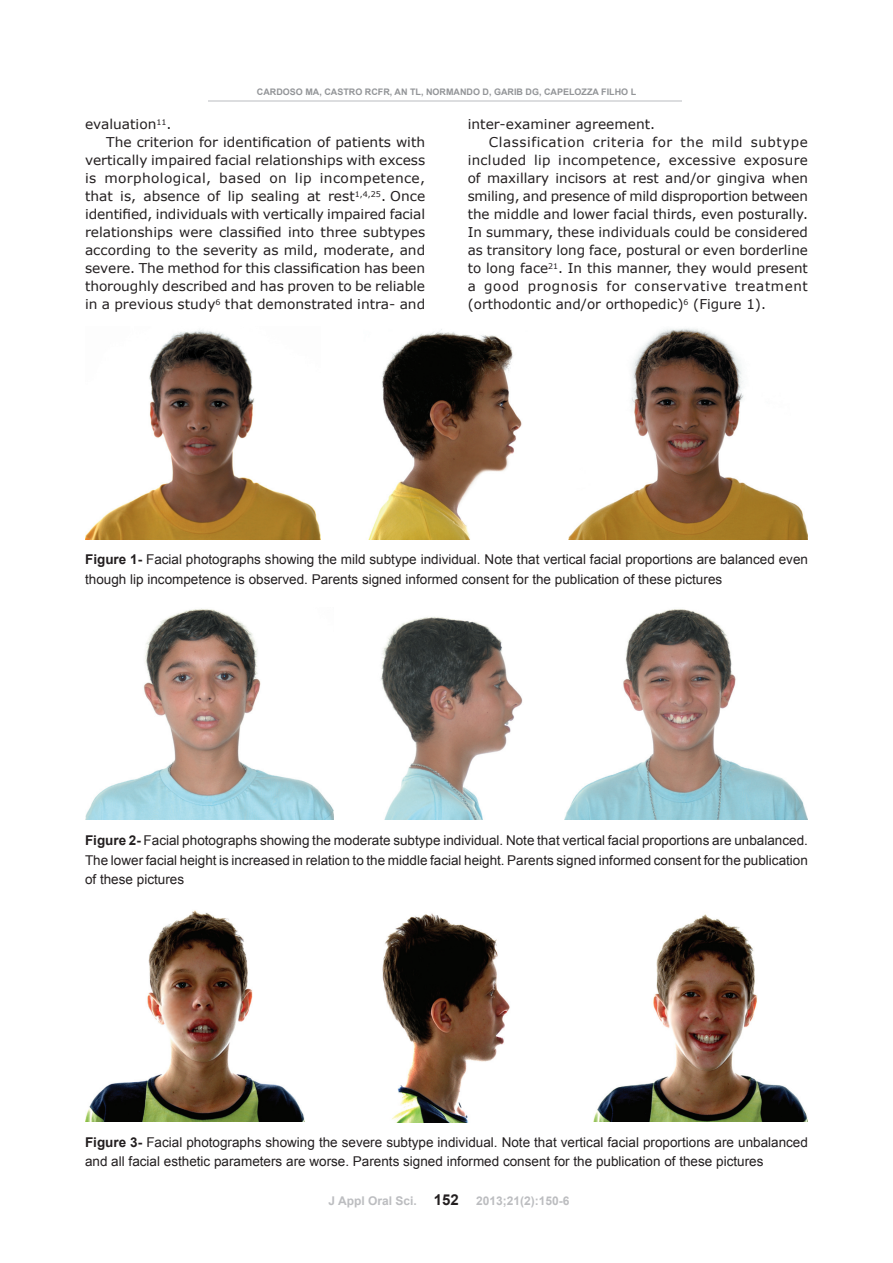
<style>
.page{position:relative;width:893px;height:1263px;background:#fff}
.page>*{position:absolute;margin:0;border:0;box-sizing:border-box;transform-origin:0 0}
.t1{font:13.5px "Verdana";color:#231f20}
.t2{font:13.5px/19.5px "Arial";color:#231f20}
.t3{font:13.5px "Verdana";letter-spacing:.025em;color:#231f20}
.t4{font:13.5px "Verdana";letter-spacing:.04em;color:#231f20}
.t5{font:13.5px "Verdana";letter-spacing:.045em;color:#231f20}
.t6{font:700 12px "Arial";color:#bcbdc0}
.t7{font:700 9px "Arial";color:#939598}
.s1{font-weight:700}
.s2{font-size:15px;color:#231f20}
</style>
<div class="page">
<hr style="left:208px;top:100px;width:474px;height:1px;background:#dcdddf">
<img style="left:85px;top:330px;width:235px;height:209px">
<img style="left:368px;top:329px;width:154px;height:210px">
<img style="left:568px;top:328px;width:240px;height:211px">
<img style="left:85px;top:608px;width:248px;height:212px">
<img style="left:381px;top:617px;width:142px;height:203px">
<img style="left:565px;top:609px;width:243px;height:211px">
<img style="left:85px;top:910px;width:219px;height:212px">
<img style="left:382px;top:913px;width:128px;height:209px">
<img style="left:593px;top:914px;width:215px;height:208px">
<p class="t7" style="left:257px;top:86px;width:381px">CARDOSO MA, CASTRO RCFR, AN TL, NORMANDO D, GARIB DG, CAPELOZZA FILHO L</p>
<p class="t1" style="left:85px;top:116px;width:88px">evaluation<sup>11</sup>.</p>
<p class="t1" style="left:106px;top:134px;width:320px">The criterion for identification of patients with</p>
<p class="t1" style="left:85px;top:152px;width:342px">vertically impaired facial relationships with excess</p>
<p class="t3" style="left:85px;top:170px;width:342px">is morphological, based on lip incompetence,</p>
<p class="t1" style="left:85px;top:188px;width:342px">that is, absence of lip sealing at rest<sup>1,4,25</sup>. Once</p>
<p class="t1" style="left:85px;top:206px;width:342px">identified, individuals with vertically impaired facial</p>
<p class="t1" style="left:85px;top:224px;width:342px">relationships were classified into three subtypes</p>
<p class="t1" style="left:85px;top:242px;width:342px">according to the severity as mild, moderate, and</p>
<p class="t1" style="left:85px;top:260px;width:341px">severe. The method for this classification has been</p>
<p class="t1" style="left:85px;top:278px;width:342px">thoroughly described and has proven to be reliable</p>
<p class="t1" style="left:85px;top:296px;width:342px">in a previous study<sup>6</sup> that demonstrated intra- and</p>
<p class="t1" style="left:468px;top:116px;width:189px">inter-examiner agreement.</p>
<p class="t4" style="left:489px;top:134px;width:320px">Classification criteria for the mild subtype</p>
<p class="t3" style="left:468px;top:152px;width:342px">included lip incompetence, excessive exposure</p>
<p class="t1" style="left:468px;top:170px;width:342px">of maxillary incisors at rest and/or gingiva when</p>
<p class="t1" style="left:468px;top:188px;width:342px">smiling, and presence of mild disproportion between</p>
<p class="t1" style="left:468px;top:206px;width:342px">the middle and lower facial thirds, even posturally.</p>
<p class="t1" style="left:468px;top:224px;width:342px">In summary, these individuals could be considered</p>
<p class="t1" style="left:468px;top:242px;width:342px">as transitory long face, postural or even borderline</p>
<p class="t1" style="left:468px;top:260px;width:342px">to long face<sup>21</sup>. In this manner, they would present</p>
<p class="t5" style="left:468px;top:278px;width:342px">a good prognosis for conservative treatment</p>
<p class="t1" style="left:468px;top:296px;width:300px">(orthodontic and/or orthopedic)<sup>6</sup> (Figure 1).</p>
<p class="t2" style="left:85px;top:550px;width:724px"><span class="s1">Figure 1-</span> Facial photographs showing the mild subtype individual. Note that vertical facial proportions are balanced even though lip incompetence is observed. Parents signed informed consent for the publication of these pictures</p>
<p class="t2" style="left:85px;top:831px;width:724px;text-align:justify"><span class="s1">Figure 2-</span> Facial photographs showing the moderate subtype individual. Note that vertical facial proportions are unbalanced.<br>The lower facial height is increased in relation to the middle facial height. Parents signed informed consent for the publication of these pictures</p>
<p class="t2" style="left:85px;top:1132px;width:724px"><span class="s1">Figure 3-</span> Facial photographs showing the severe subtype individual. Note that vertical facial proportions are unbalanced and all facial esthetic parameters are worse. Parents signed informed consent for the publication of these pictures</p>
<p class="t6" style="left:328px;top:1193px;width:132px">J Appl Oral Sci. <span class="s2">152</span></p>
<p class="t6" style="left:476px;top:1193px;width:95px">2013;21(2):150-6</p>
</div>
